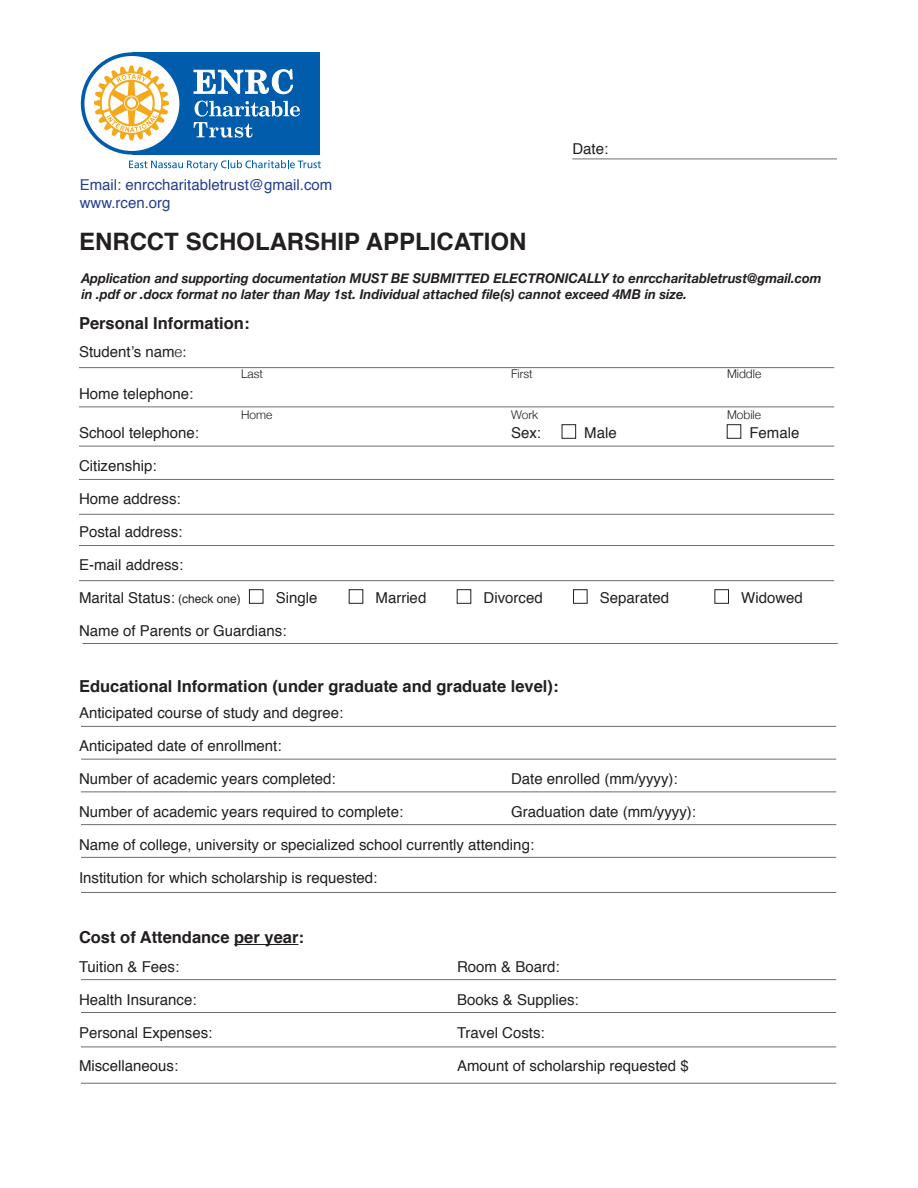
<style>
.page{position:relative;width:918px;height:1188px;background:#fff}
.page>*{position:absolute;margin:0;border:0;box-sizing:border-box;transform-origin:0 0}
.t1{font:700 24px "Helvetica";color:#231f20}
.t2{font:700 16.5px "Helvetica";color:#231f20}
.t3{font:15px "Helvetica";color:#231f20}
.t4{font:15px/18px "Helvetica";color:#253f8e}
.t5{font:italic 700 13.5px/16.2px "Helvetica Neue";color:#231f20;scale:.96 1}
.t6{font:300 12px "Helvetica Neue";color:#231f20}
.s1{font-family:"Helvetica Neue";font-weight:300}
.s2{font-size:12px}
</style>
<div class="page">
<svg style="left:81px;top:52px;width:240px;height:119px"></svg>
<hr style="left:234px;top:944px;width:64px;height:1px;background:#231f20">
<div style="left:562px;top:424px;width:14px;height:14px;border:1px solid #231f20"></div>
<div style="left:727px;top:424px;width:14px;height:14px;border:1px solid #231f20"></div>
<hr style="left:572px;top:159px;width:265px;height:1px;background:#6c6d70">
<hr style="left:81px;top:857px;width:755px;height:1px;background:#6c6d70">
<hr style="left:81px;top:892px;width:755px;height:1px;background:#6c6d70">
<hr style="left:79px;top:367px;width:755px;height:1px;background:#6c6d70">
<hr style="left:79px;top:406px;width:755px;height:1px;background:#6c6d70">
<hr style="left:79px;top:446px;width:755px;height:1px;background:#6c6d70">
<hr style="left:79px;top:479px;width:755px;height:1px;background:#6c6d70">
<hr style="left:79px;top:514px;width:755px;height:1px;background:#6c6d70">
<hr style="left:79px;top:545px;width:755px;height:1px;background:#6c6d70">
<hr style="left:79px;top:580px;width:755px;height:1px;background:#6c6d70">
<hr style="left:83px;top:643px;width:755px;height:1px;background:#6c6d70">
<hr style="left:81px;top:726px;width:755px;height:1px;background:#6c6d70">
<hr style="left:81px;top:759px;width:755px;height:1px;background:#6c6d70">
<hr style="left:81px;top:792px;width:755px;height:1px;background:#6c6d70">
<hr style="left:81px;top:824px;width:755px;height:1px;background:#6c6d70">
<hr style="left:81px;top:979px;width:755px;height:1px;background:#6c6d70">
<hr style="left:81px;top:1083px;width:755px;height:1px;background:#6c6d70">
<hr style="left:81px;top:1047px;width:755px;height:1px;background:#6c6d70">
<hr style="left:81px;top:1012px;width:755px;height:1px;background:#6c6d70">
<p class="t4" style="left:80px;top:176px;width:254px">Email: enrccharitabletrust@gmail.com www.rcen.org</p>
<h1 class="t1" style="left:79px;top:223px;width:449px">ENRCCT SCHOLARSHIP APPLICATION</h1>
<p class="t3" style="left:572px;top:137px;width:37px">Date:</p>
<p class="t5" style="left:81px;top:270px;width:773px">Application and supporting documentation MUST BE SUBMITTED ELECTRONICALLY to enrccharitabletrust@gmail.com in .pdf or .docx format no later than May 1st. Individual attached file(s) cannot exceed 4MB in size.</p>
<p class="t2" style="left:79px;top:310px;width:172px">Personal Information:</p>
<p class="t3" style="left:79px;top:341px;width:109px">Student’s nam<span class="s1">e:</span></p>
<p class="t6" style="left:241px;top:365px;width:23px">Last</p>
<p class="t6" style="left:511px;top:365px;width:23px">First</p>
<p class="t6" style="left:727px;top:365px;width:36px">Middle</p>
<p class="t3" style="left:79px;top:383px;width:116px">Home telephone:</p>
<p class="t6" style="left:241px;top:405px;width:33px">Home</p>
<p class="t6" style="left:511px;top:405px;width:29px">Work</p>
<p class="t6" style="left:727px;top:405px;width:36px">Mobile</p>
<p class="t3" style="left:79px;top:422px;width:122px">School telephone:</p>
<p class="t3" style="left:511px;top:422px;width:32px">Sex:</p>
<p class="t3" style="left:584px;top:422px;width:34px">Male</p>
<p class="t3" style="left:749px;top:422px;width:52px">Female</p>
<p class="t3" style="left:79px;top:455px;width:79px">Citizenship:</p>
<p class="t3" style="left:79px;top:488px;width:103px">Home address:</p>
<p class="t3" style="left:79px;top:521px;width:105px">Postal address:</p>
<p class="t3" style="left:79px;top:554px;width:106px">E-mail address:</p>
<p class="t3" style="left:79px;top:587px;width:163px">Marital Status: <span class="s2">(check one)</span></p>
<p class="t3" style="left:276px;top:587px;width:43px">Single</p>
<p class="t3" style="left:376px;top:587px;width:52px">Married</p>
<p class="t3" style="left:484px;top:587px;width:61px">Divorced</p>
<p class="t3" style="left:600px;top:587px;width:71px">Separated</p>
<p class="t3" style="left:741px;top:587px;width:63px">Widowed</p>
<p class="t3" style="left:79px;top:620px;width:209px">Name of Parents or Guardians:</p>
<p class="t2" style="left:79px;top:673px;width:481px">Educational Information (under graduate and graduate level):</p>
<p class="t3" style="left:79px;top:701px;width:266px">Anticipated course of study and degree:</p>
<p class="t3" style="left:79px;top:734px;width:204px">Anticipated date of enrollment:</p>
<p class="t3" style="left:79px;top:767px;width:258px">Number of academic years completed:</p>
<p class="t3" style="left:511px;top:767px;width:168px">Date enrolled (mm/yyyy):</p>
<p class="t3" style="left:79px;top:800px;width:326px">Number of academic years required to complete:</p>
<p class="t3" style="left:511px;top:800px;width:187px">Graduation date (mm/yyyy):</p>
<p class="t3" style="left:79px;top:833px;width:457px">Name of college, university or specialized school currently attending:</p>
<p class="t3" style="left:79px;top:866px;width:300px">Institution for which scholarship is requested:</p>
<p class="t2" style="left:79px;top:924px;width:226px">Cost of Attendance per year:</p>
<p class="t3" style="left:79px;top:955px;width:102px">Tuition &amp; Fees:</p>
<p class="t3" style="left:457px;top:955px;width:104px">Room &amp; Board:</p>
<p class="t3" style="left:79px;top:988px;width:119px">Health Insurance:</p>
<p class="t3" style="left:457px;top:988px;width:123px">Books &amp; Supplies:</p>
<p class="t3" style="left:79px;top:1021px;width:135px">Personal Expenses:</p>
<p class="t3" style="left:457px;top:1021px;width:89px">Travel Costs:</p>
<p class="t3" style="left:79px;top:1054px;width:101px">Miscellaneous:</p>
<p class="t3" style="left:457px;top:1054px;width:233px">Amount of scholarship requested $</p>
</div>
